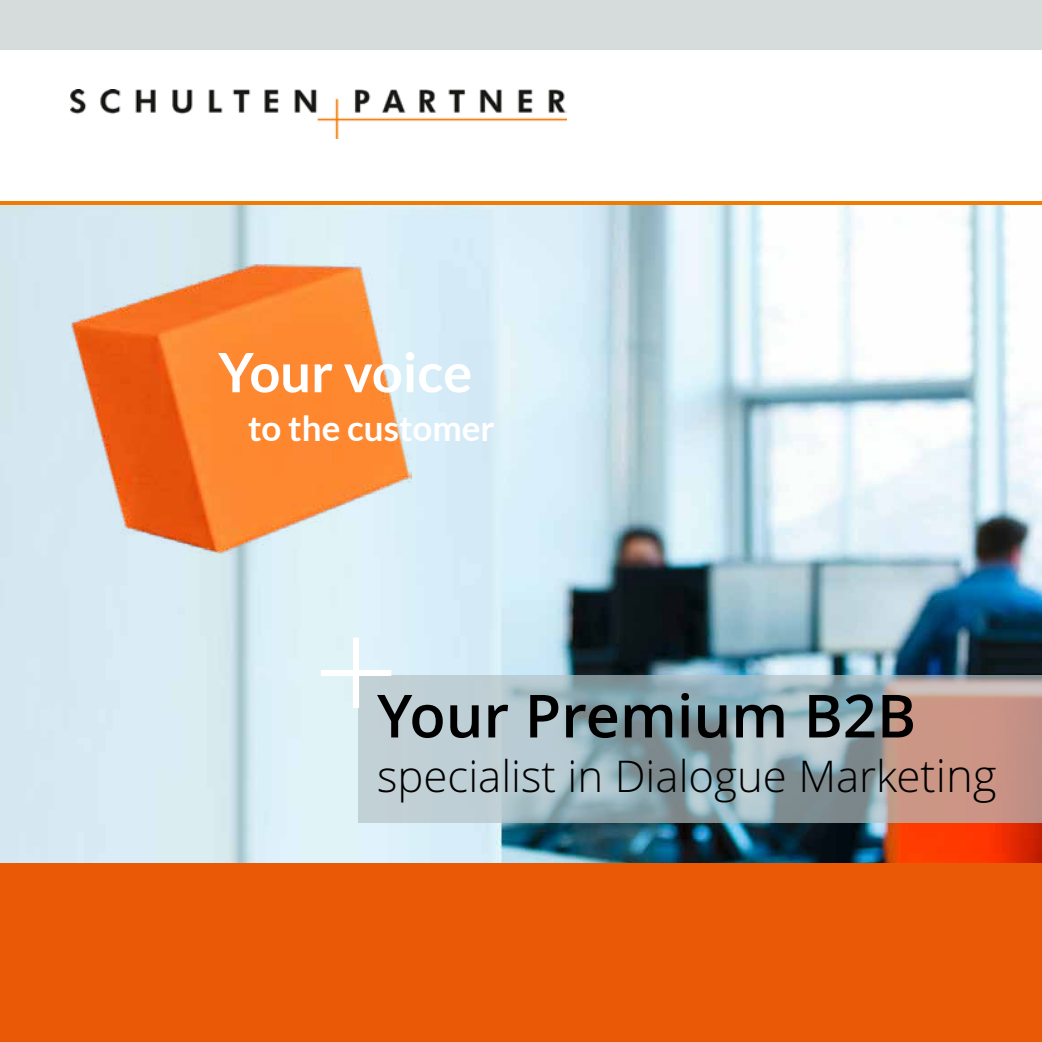
<style>
.page{position:relative;width:1042px;height:1042px;background:#fff}
.page>*{position:absolute;margin:0;border:0;box-sizing:border-box;transform-origin:0 0}
.t1{font:300 152.25px "Open Sans";color:#fff}
.t2{font:600 59.5px "Open Sans";color:#000}
.t3{font:700 54.25px "Lato";color:#fff}
.t4{font:300 43.75px "Open Sans";color:#000}
.t5{font:700 35px "Lato";color:#fff}
.s1{font-size:45.5px}
</style>
<div class="page">
<div style="left:0;top:0;width:1042px;height:50px;background:#d6dbdb"></div>
<img style="left:0;top:205px;width:1042px;height:658px">
<div style="left:0;top:863px;width:1042px;height:179px;background:#ea5a06"></div>
<img style="left:71px;top:263px;width:341px;height:290px">
<svg style="left:358px;top:675px;width:684px;height:147px;background:#aab0b3"></svg>
<hr style="left:0;top:201px;width:1042px;height:4px;background:#ef7c00">
<img style="left:71px;top:89px;width:496px;height:49px">
<p class="t3" style="left:218px;top:341px;width:255px">Your voice</p>
<p class="t5" style="left:248px;top:408px;width:248px">to the customer</p>
<h1 class="t1" style="left:313px;top:585px;width:88px">+</h1>
<h2 class="t2" style="left:377px;top:682px;width:540px">Your Premium B2B</h2>
<p class="t4" style="left:377px;top:751px;width:621px">specialist in Dialogue Marke<span class="s1">ting</span></p>
</div>
